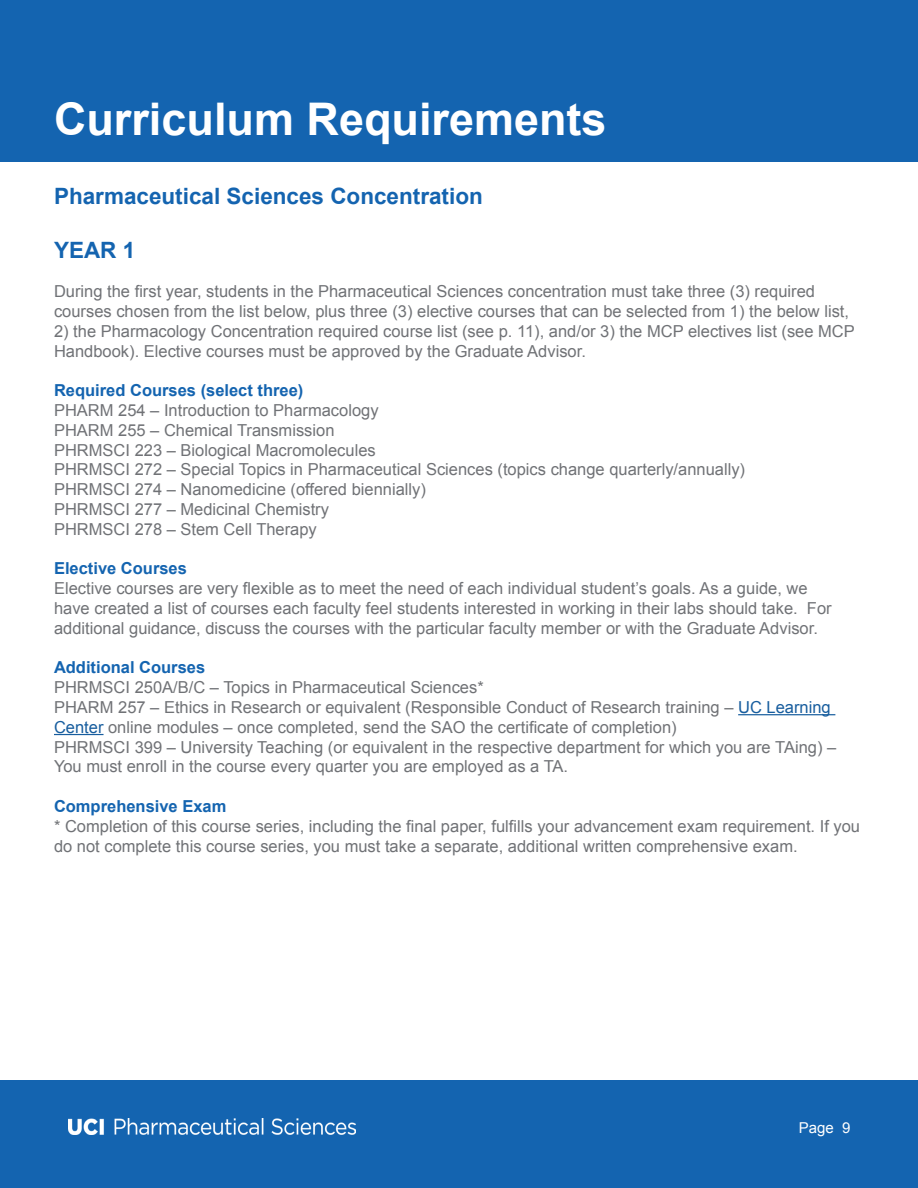
<style>
.page{position:relative;width:918px;height:1188px;background:#fff}
.page>*{position:absolute;margin:0;border:0;box-sizing:border-box;transform-origin:0 0}
.t1{font:700 45px "Arial";color:#fff}
.t2{font:700 22.5px "Arial";color:#1464b0}
.t3{font:16.5px/19.8px "Arial";color:#707276}
.t4{font:700 16.5px "Arial";color:#1464b0}
.t5{font:15px "Arial";color:#fff}
.s1{color:#175d9e}
</style>
<div class="page">
<div style="left:0;top:1080px;width:918px;height:108px;background:#1464b0"></div>
<div style="left:0;top:0;width:918px;height:161px;background:#1464b0"></div>
<hr style="left:738px;top:714px;width:97px;height:1px;background:#175d9e">
<hr style="left:54px;top:734px;width:50px;height:1px;background:#175d9e">
<p class="t1" style="left:54px;top:89px;width:554px">Curriculum Requirements</p>
<p class="t2" style="left:54px;top:181px;width:430px">Pharmaceutical Sciences Concentration</p>
<p class="t2" style="left:54px;top:235px;width:83px">YEAR 1</p>
<p class="t3" style="left:54px;top:282px;width:797px">During the first year, students in the Pharmaceutical Sciences concentration must take three (3) required courses chosen from the list below, plus three (3) elective courses that can be selected from 1) the below list,</p>
<p class="t3" style="left:54px;top:321px;width:802px">2) the Pharmacology Concentration required course list (see p. 11), and/or 3) the MCP electives list (see MCP<br>Handbook). Elective courses must be approved by the Graduate Advisor.</p>
<p class="t4" style="left:54px;top:379px;width:251px">Required Courses (select three)</p>
<p class="t3" style="left:54px;top:400px;width:326px">PHARM 254 – Introduction to Pharmacology</p>
<p class="t3" style="left:54px;top:420px;width:282px">PHARM 255 – Chemical Transmission</p>
<p class="t3" style="left:54px;top:440px;width:323px">PHRMSCI 223 – Biological Macromolecules</p>
<p class="t3" style="left:54px;top:460px;width:693px">PHRMSCI 272 – Special Topics in Pharmaceutical Sciences (topics change quarterly/annually)</p>
<p class="t3" style="left:54px;top:480px;width:374px">PHRMSCI 274 – Nanomedicine (offered biennially)</p>
<p class="t3" style="left:54px;top:499px;width:277px">PHRMSCI 277 – Medicinal Chemistry</p>
<p class="t3" style="left:54px;top:519px;width:264px">PHRMSCI 278 – Stem Cell Therapy</p>
<p class="t4" style="left:54px;top:558px;width:134px">Elective Courses</p>
<p class="t3" style="left:54px;top:579px;width:779px">Elective courses are very flexible as to meet the need of each individual student’s goals. As a guide, we have created a list of courses each faculty feel students interested in working in their labs should take. For additional guidance, discuss the courses with the particular faculty member or with the Graduate Advisor.</p>
<p class="t4" style="left:54px;top:657px;width:153px">Additional Courses</p>
<p class="t3" style="left:54px;top:678px;width:431px">PHRMSCI 250A/B/C – Topics in Pharmaceutical Sciences*</p>
<p class="t3" style="left:54px;top:697px;width:778px">PHARM 257 – Ethics in Research or equivalent (Responsible Conduct of Research training – <span class="s1">UC Learning<br>Center</span> online modules – once completed, send the SAO the certificate of completion)</p>
<p class="t3" style="left:54px;top:737px;width:784px">PHRMSCI 399 – University Teaching (or equivalent in the respective department for which you are TAing) –<br>You must enroll in the course every quarter you are employed as a TA.</p>
<p class="t4" style="left:54px;top:795px;width:174px">Comprehensive Exam</p>
<p class="t3" style="left:54px;top:816px;width:808px">* Completion of this course series, including the final paper, fulfills your advancement exam requirement. If you do not complete this course series, you must take a separate, additional written comprehensive exam.</p>
<p class="t5" style="left:799px;top:1118px;width:53px">Page 9</p>
</div>
